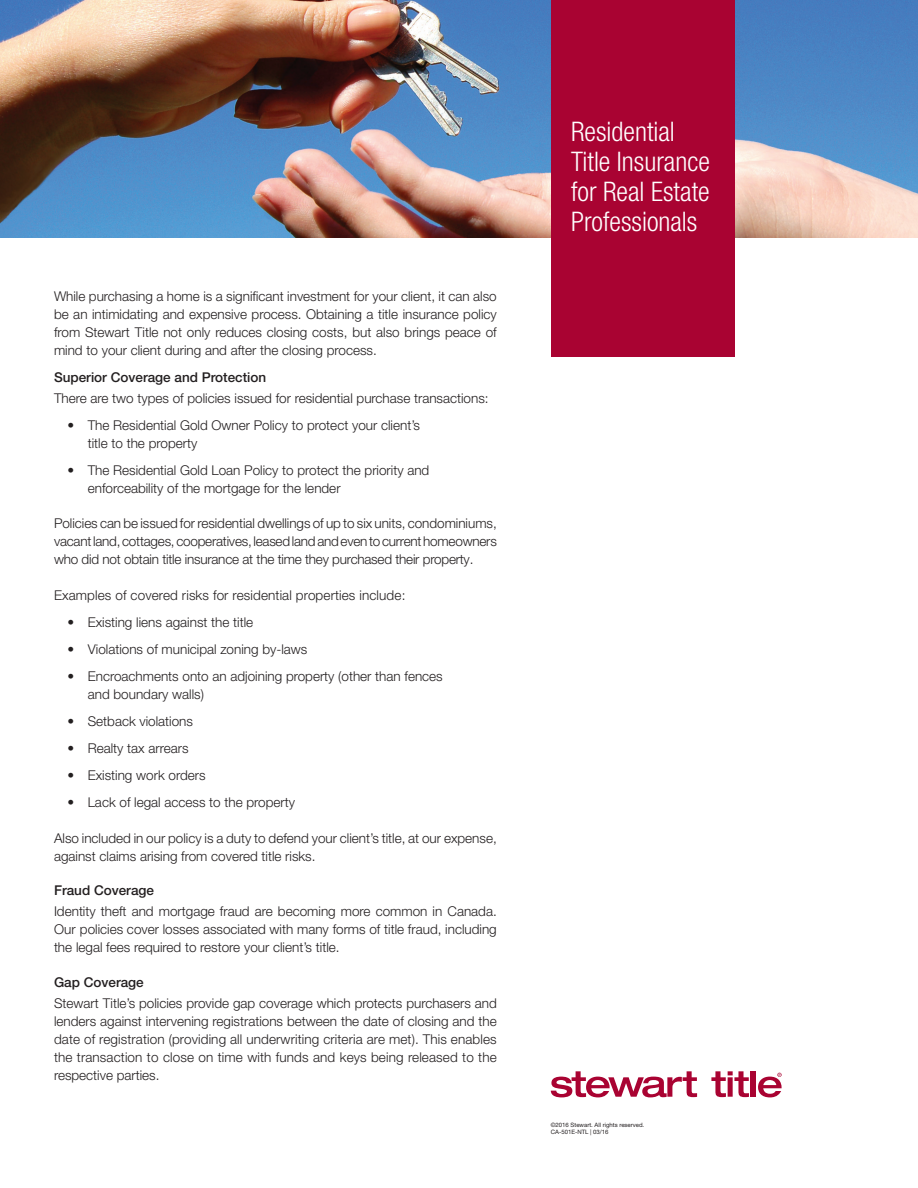
<style>
.page{position:relative;width:918px;height:1188px;background:#fff}
.page>*{position:absolute;margin:0;border:0;box-sizing:border-box;transform-origin:0 0}
.t1{font:300 condensed 27px/30px "Helvetica Neue LT Pro";color:#fff}
.t2{font:300 13.5px/18px "Helvetica Neue LT Pro";color:#231f20;text-align:justify}
.t3{font:500 13.5px "Helvetica Neue LT Pro";color:#231f20}
.t4{font:6px/6.8px "Helvetica Neue LT Pro";color:#231f20}
</style>
<div class="page">
<svg style="left:711px;top:1071px;width:38px;height:26px"></svg>
<div style="left:751px;top:1071px;width:5px;height:26px;background:#a90332"></div>
<svg style="left:758px;top:1073px;width:24px;height:24px"></svg>
<svg style="left:551px;top:1071px;width:146px;height:26px"></svg>
<img style="left:0;top:0;width:918px;height:238px">
<div style="left:551px;top:0;width:183px;height:356px;background:#a90332"></div>
<p class="t2" style="left:54px;top:287px;width:444px">While purchasing a home is a significant investment for your client, it can also be an intimidating and expensive process. Obtaining a title insurance policy from Stewart Title not only reduces closing costs, but also brings peace of mind to your client during and after the closing process.</p>
<p class="t3" style="left:54px;top:369px;width:214px">Superior Coverage and Protection</p>
<p class="t2" style="left:54px;top:389px;width:436px">There are two types of policies issued for residential purchase transactions:</p>
<p class="t2" style="left:88px;top:416px;width:334px;text-indent:-20px">• The Residential Gold Owner Policy to protect your client’s title to the property</p>
<p class="t2" style="left:88px;top:461px;width:343px;text-indent:-20px">• The Residential Gold Loan Policy to protect the priority and enforceability of the mortgage for the lender</p>
<p class="t2" style="left:54px;top:514px;width:444px">Policies can be issued for residential dwellings of up to six units, condominiums, vacant land, cottages, cooperatives, leased land and even to current homeowners who did not obtain title insurance at the time they purchased their property.</p>
<p class="t2" style="left:54px;top:586px;width:353px">Examples of covered risks for residential properties include:</p>
<p class="t2" style="left:68px;top:613px;width:187px">• Existing liens against the title</p>
<p class="t2" style="left:68px;top:640px;width:241px">• Violations of municipal zoning by-laws</p>
<p class="t2" style="left:88px;top:667px;width:357px;text-indent:-20px">• Encroachments onto an adjoining property (other than fences and boundary walls)</p>
<p class="t2" style="left:68px;top:712px;width:127px">• Setback violations</p>
<p class="t2" style="left:68px;top:739px;width:123px">• Realty tax arrears</p>
<p class="t2" style="left:68px;top:766px;width:140px">• Existing work orders</p>
<p class="t2" style="left:68px;top:793px;width:229px">• Lack of legal access to the property</p>
<p class="t2" style="left:54px;top:829px;width:444px">Also included in our policy is a duty to defend your client’s title, at our expense, against claims arising from covered title risks.</p>
<p class="t3" style="left:54px;top:882px;width:102px">Fraud Coverage</p>
<p class="t2" style="left:54px;top:902px;width:444px">Identity theft and mortgage fraud are becoming more common in Canada.<br>Our policies cover losses associated with many forms of title fraud, including the legal fees required to restore your client’s title.</p>
<p class="t3" style="left:54px;top:974px;width:91px">Gap Coverage</p>
<p class="t2" style="left:54px;top:994px;width:444px">Stewart Title’s policies provide gap coverage which protects purchasers and lenders against intervening registrations between the date of closing and the date of registration (providing all underwriting criteria are met). This enables the transaction to close on time with funds and keys being released to the respective parties.</p>
<h1 class="t1" style="left:571px;top:116px;width:140px">Residential<br>Title Insurance for Real Estate<br>Professionals</h1>
<p class="t4" style="left:551px;top:1122px;width:95px">©2016 Stewart. All rights reserved.<br>CA-501E-NTL | 03/16</p>
</div>
